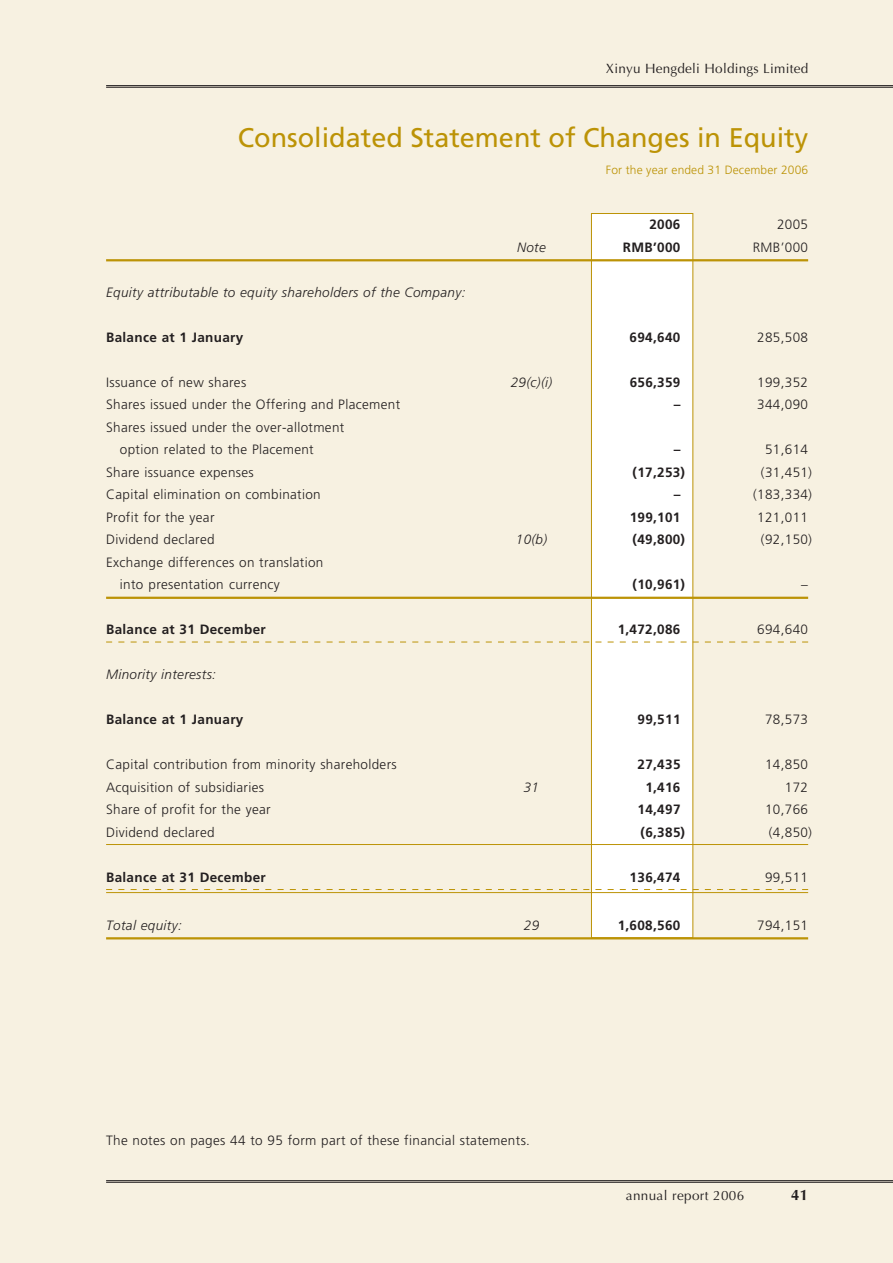
<style>
.page{position:relative;width:893px;height:1263px;background:#fff}
.page>*{position:absolute;margin:0;border:0;box-sizing:border-box;transform-origin:0 0}
.t1{font:27px "Frutiger";color:#bc9306}
.t2{font:700 15px "Optima";color:#231f20}
.t3{font:300 13.5px/22.5px "Frutiger";letter-spacing:.025em;color:#231f20}
.t4{font:700 13.5px "Frutiger";letter-spacing:.025em;color:#231f20}
.t5{font:italic 300 13.5px "Frutiger";letter-spacing:.025em;color:#231f20}
.t6{font:13.5px "Optima";letter-spacing:.015em;color:#231f20}
.t7{font:300 12px "Frutiger";letter-spacing:.01em;color:#bc9306}
</style>
<div class="page">
<div style="left:0;top:0;width:892px;height:1263px;background:#f7f1e1"></div>
<hr style="left:106px;top:1180px;width:786px;height:1px;background:#231f20">
<hr style="left:106px;top:1182px;width:786px;height:1px;background:#231f20">
<hr style="left:106px;top:85px;width:786px;height:1px;background:#231f20">
<hr style="left:106px;top:87px;width:786px;height:1px;background:#231f20">
<div style="left:591px;top:213px;width:102px;height:725px;background:#fff;border:1px solid #bc9306"></div>
<hr style="left:106px;top:259px;width:702px;height:2px;background:#bc9306">
<hr style="left:106px;top:597px;width:702px;height:2px;background:#bc9306">
<hr style="left:106px;top:844px;width:702px;height:1px;background:#bc9306">
<hr style="left:106px;top:892px;width:702px;height:1px;background:#bc9306">
<hr style="left:106px;top:937px;width:702px;height:2px;background:#bc9306">
<p class="t6" style="left:606px;top:63px;width:204px">Xinyu Hengdeli Holdings Limited</p>
<h1 class="t1" style="left:238px;top:127px;width:572px">Consolidated Statement of Changes in Equity</h1>
<p class="t7" style="left:606px;top:165px;width:204px">For the year ended 31 December 2006</p>
<p class="t4" style="left:649px;top:219px;width:33px">2006</p>
<p class="t3" style="left:777px;top:214px;width:33px">2005</p>
<p class="t5" style="left:517px;top:242px;width:30px">Note</p>
<p class="t4" style="left:623px;top:242px;width:59px">RMB’000</p>
<p class="t3" style="left:752px;top:237px;width:57px">RMB’000</p>
<p class="t5" style="left:106px;top:287px;width:361px">Equity attributable to equity shareholders of the Company:</p>
<p class="t4" style="left:106px;top:332px;width:139px">Balance at 1 January</p>
<p class="t4" style="left:629px;top:332px;width:52px">694,640</p>
<p class="t3" style="left:757px;top:327px;width:52px">285,508</p>
<p class="t3" style="left:106px;top:372px;width:142px">Issuance of new shares</p>
<p class="t5" style="left:511px;top:377px;width:43px">29(c)(i)</p>
<p class="t4" style="left:629px;top:377px;width:52px">656,359</p>
<p class="t3" style="left:757px;top:372px;width:52px">199,352</p>
<p class="t3" style="left:106px;top:394px;width:295px">Shares issued under the Offering and Placement</p>
<p class="t4" style="left:673px;top:399px;width:8px">–</p>
<p class="t3" style="left:757px;top:394px;width:52px">344,090</p>
<p class="t3" style="left:120px;top:417px;width:226px;text-indent:-14px">Shares issued under the over-allotment option related to the Placement</p>
<p class="t4" style="left:673px;top:444px;width:8px">–</p>
<p class="t3" style="left:765px;top:439px;width:44px">51,614</p>
<p class="t3" style="left:106px;top:462px;width:149px">Share issuance expenses</p>
<p class="t4" style="left:632px;top:467px;width:54px">(17,253)</p>
<p class="t3" style="left:761px;top:462px;width:52px">(31,451)</p>
<p class="t3" style="left:106px;top:484px;width:216px">Capital elimination on combination</p>
<p class="t4" style="left:673px;top:489px;width:8px">–</p>
<p class="t3" style="left:753px;top:484px;width:60px">(183,334)</p>
<p class="t3" style="left:106px;top:507px;width:110px">Profit for the year</p>
<p class="t4" style="left:629px;top:512px;width:52px">199,101</p>
<p class="t3" style="left:757px;top:507px;width:52px">121,011</p>
<p class="t3" style="left:106px;top:529px;width:110px">Dividend declared</p>
<p class="t5" style="left:516px;top:534px;width:33px">10(b)</p>
<p class="t4" style="left:632px;top:534px;width:54px">(49,800)</p>
<p class="t3" style="left:761px;top:529px;width:52px">(92,150)</p>
<p class="t3" style="left:120px;top:552px;width:205px;text-indent:-14px">Exchange differences on translation into presentation currency</p>
<p class="t4" style="left:632px;top:579px;width:54px">(10,961)</p>
<p class="t3" style="left:801px;top:574px;width:8px">–</p>
<p class="t4" style="left:106px;top:624px;width:161px">Balance at 31 December</p>
<p class="t4" style="left:617px;top:624px;width:64px">1,472,086</p>
<p class="t3" style="left:757px;top:619px;width:52px">694,640</p>
<p class="t5" style="left:106px;top:669px;width:111px">Minority interests:</p>
<p class="t4" style="left:106px;top:714px;width:139px">Balance at 1 January</p>
<p class="t4" style="left:637px;top:714px;width:44px">99,511</p>
<p class="t3" style="left:765px;top:709px;width:44px">78,573</p>
<p class="t3" style="left:106px;top:754px;width:292px">Capital contribution from minority shareholders</p>
<p class="t4" style="left:637px;top:759px;width:44px">27,435</p>
<p class="t3" style="left:765px;top:754px;width:44px">14,850</p>
<p class="t3" style="left:106px;top:777px;width:159px">Acquisition of subsidiaries</p>
<p class="t5" style="left:523px;top:782px;width:17px">31</p>
<p class="t4" style="left:645px;top:782px;width:37px">1,416</p>
<p class="t3" style="left:784px;top:777px;width:25px">172</p>
<p class="t3" style="left:106px;top:799px;width:166px">Share of profit for the year</p>
<p class="t4" style="left:637px;top:804px;width:44px">14,497</p>
<p class="t3" style="left:765px;top:799px;width:44px">10,766</p>
<p class="t3" style="left:106px;top:822px;width:110px">Dividend declared</p>
<p class="t4" style="left:640px;top:827px;width:46px">(6,385)</p>
<p class="t3" style="left:768px;top:822px;width:44px">(4,850)</p>
<p class="t4" style="left:106px;top:872px;width:161px">Balance at 31 December</p>
<p class="t4" style="left:629px;top:872px;width:52px">136,474</p>
<p class="t3" style="left:765px;top:867px;width:44px">99,511</p>
<p class="t5" style="left:106px;top:920px;width:77px">Total equity:</p>
<p class="t5" style="left:524px;top:920px;width:17px">29</p>
<p class="t4" style="left:617px;top:920px;width:64px">1,608,560</p>
<p class="t3" style="left:757px;top:915px;width:52px">794,151</p>
<p class="t3" style="left:106px;top:1130px;width:425px">The notes on pages 44 to 95 form part of these financial statements.</p>
<p class="t6" style="left:626px;top:1190px;width:120px">annual report 2006</p>
<p class="t2" style="left:791px;top:1189px;width:19px">41</p>
</div>
